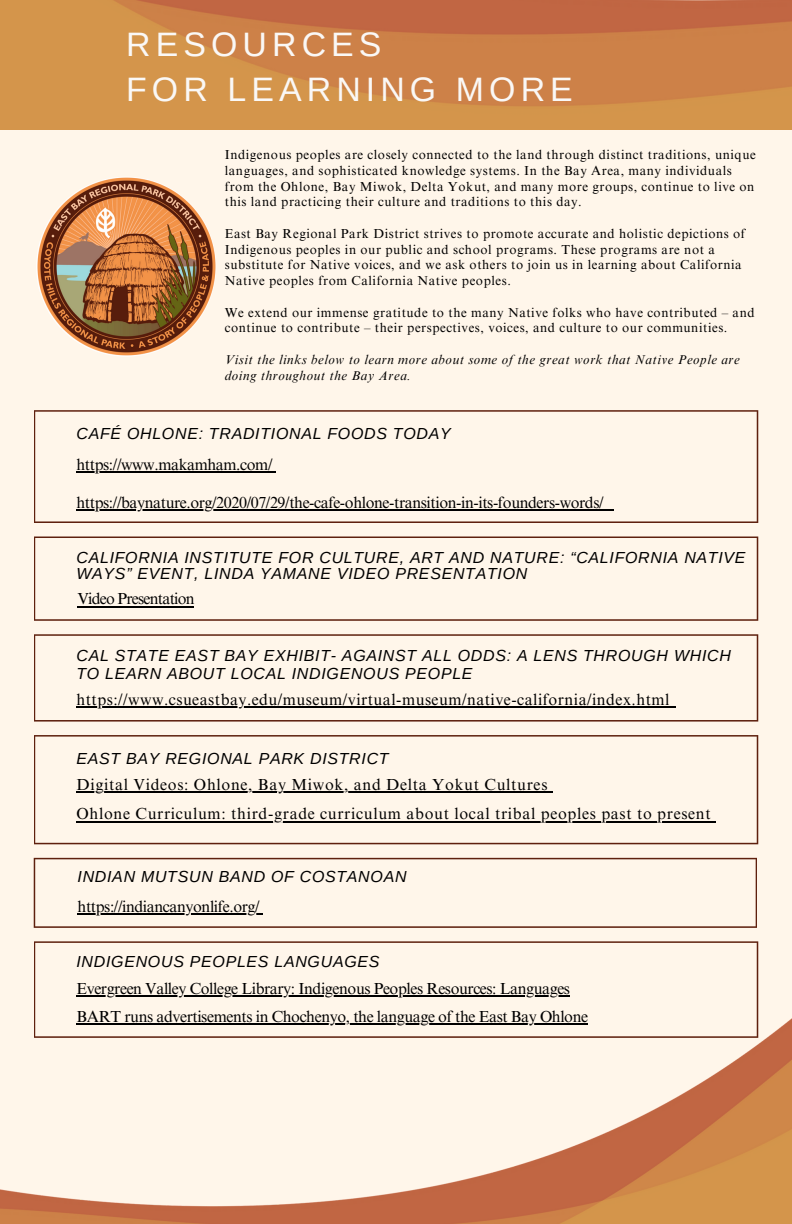
<style>
.page{position:relative;width:792px;height:1224px;background:#fff6ea}
.page>*{position:absolute;margin:0;border:0;box-sizing:border-box;transform-origin:0 0}
.t1{font:33.9px "Arimo";letter-spacing:.15em;color:#faf8f6}
.t2{font:italic 16px/18.8px "Arimo";letter-spacing:.045em;color:#000}
.t3{font:16px "Times NRMT Pro";letter-spacing:-.025em;color:#000}
.t4{font:16px "Times NRMT Pro";letter-spacing:.045em;color:#000}
.t5{font:16px "Times NRMT Pro";letter-spacing:.03em;color:#000}
.t6{font:16px "Times NRMT Pro";letter-spacing:-.045em;color:#000}
.t7{font:13px/15.8px "Times NRMT Pro";letter-spacing:.045em;color:#000}
.t8{font:italic 13px/15.8px "Times NRMT Pro";letter-spacing:.045em;color:#000}
</style>
<div class="page">
<img style="left:0;top:0;width:792px;height:129px">
<svg style="left:34px;top:634px;width:724px;height:88px"></svg>
<hr style="left:76px;top:706px;width:594px;height:2px;background:#000">
<img style="left:0;top:945px;width:792px;height:279px">
<svg style="left:34px;top:410px;width:724px;height:113px"></svg>
<hr style="left:76px;top:472px;width:196px;height:1px;background:#000">
<hr style="left:76px;top:509px;width:527px;height:2px;background:#000">
<svg style="left:603px;top:509px;width:11px;height:2px"></svg>
<svg style="left:34px;top:537px;width:724px;height:84px"></svg>
<hr style="left:78px;top:606px;width:116px;height:1px;background:#000">
<svg style="left:34px;top:735px;width:724px;height:109px"></svg>
<hr style="left:76px;top:792px;width:472px;height:1px;background:#000">
<hr style="left:76px;top:821px;width:635px;height:1px;background:#000">
<svg style="left:34px;top:858px;width:723px;height:70px"></svg>
<hr style="left:78px;top:913px;width:181px;height:2px;background:#000">
<svg style="left:34px;top:941px;width:724px;height:97px"></svg>
<svg style="left:76px;top:995px;width:11px;height:2px"></svg>
<hr style="left:87px;top:995px;width:483px;height:2px;background:#000">
<hr style="left:76px;top:1024px;width:512px;height:1px;background:#000">
<img style="left:36px;top:177px;width:180px;height:180px;border-radius:50%">
<p class="t1" style="left:126px;top:25px;width:257px">RESOURCES</p>
<p class="t1" style="left:126px;top:71px;width:448px">FOR LEARNING MORE</p>
<p class="t7" style="left:225px;top:148px;width:532px">Indigenous peoples are closely connected to the land through distinct traditions, unique languages, and sophisticated knowledge systems. In the Bay Area, many individuals from the Ohlone, Bay Miwok, Delta Yokut, and many more groups, continue to live on this land practicing their culture and traditions to this day.</p>
<p class="t7" style="left:225px;top:227px;width:522px">East Bay Regional Park District strives to promote accurate and holistic depictions of Indigenous peoples in our public and school programs. These programs are not a substitute for Native voices, and we ask others to join us in learning about California Native peoples from California Native peoples.</p>
<p class="t7" style="left:225px;top:306px;width:531px">We extend our immense gratitude to the many Native folks who have contributed – and continue to contribute – their perspectives, voices, and culture to our communities.</p>
<p class="t8" style="left:225px;top:353px;width:517px">Visit the links below to learn more about some of the great work that Native People are doing throughout the Bay Area.</p>
<p class="t2" style="left:76px;top:424px;width:376px">CAFÉ OHLONE: TRADITIONAL FOODS TODAY</p>
<p class="t3" style="left:76px;top:459px;width:198px">https://www.makamham.com/</p>
<p class="t3" style="left:76px;top:496px;width:529px">https://baynature.org/2020/07/29/the-cafe-ohlone-transition-in-its-founders-words/</p>
<p class="t2" style="left:76px;top:550px;width:671px;line-height:15.8px">CALIFORNIA INSTITUTE FOR CULTURE, ART AND NATURE: “CALIFORNIA NATIVE<br>WAYS” EVENT, LINDA YAMANE VIDEO PRESENTATION</p>
<p class="t6" style="left:78px;top:593px;width:119px">Video Presentation</p>
<p class="t2" style="left:76px;top:646px;width:656px">CAL STATE EAST BAY EXHIBIT- AGAINST ALL ODDS: A LENS THROUGH WHICH<br>TO LEARN ABOUT LOCAL INDIGENOUS PEOPLE</p>
<p class="t5" style="left:76px;top:693px;width:594px">https://www.csueastbay.edu/museum/virtual-museum/native-california/index.html</p>
<p class="t2" style="left:76px;top:749px;width:314px">EAST BAY REGIONAL PARK DISTRICT</p>
<p class="t4" style="left:76px;top:779px;width:473px">Digital Videos: Ohlone, Bay Miwok, and Delta Yokut Cultures</p>
<p class="t4" style="left:76px;top:808px;width:636px">Ohlone Curriculum: third-grade curriculum about local tribal peoples past to present</p>
<p class="t2" style="left:78px;top:867px;width:331px">INDIAN MUTSUN BAND OF COSTANOAN</p>
<p class="t3" style="left:78px;top:900px;width:184px">https://indiancanyonlife.org/</p>
<p class="t2" style="left:76px;top:952px;width:305px">INDIGENOUS PEOPLES LANGUAGES</p>
<p class="t3" style="left:76px;top:982px;width:495px">Evergreen Valley College Library: Indigenous Peoples Resources: Languages</p>
<p class="t3" style="left:76px;top:1011px;width:513px">BART runs advertisements in Chochenyo, the language of the East Bay Ohlone</p>
</div>
